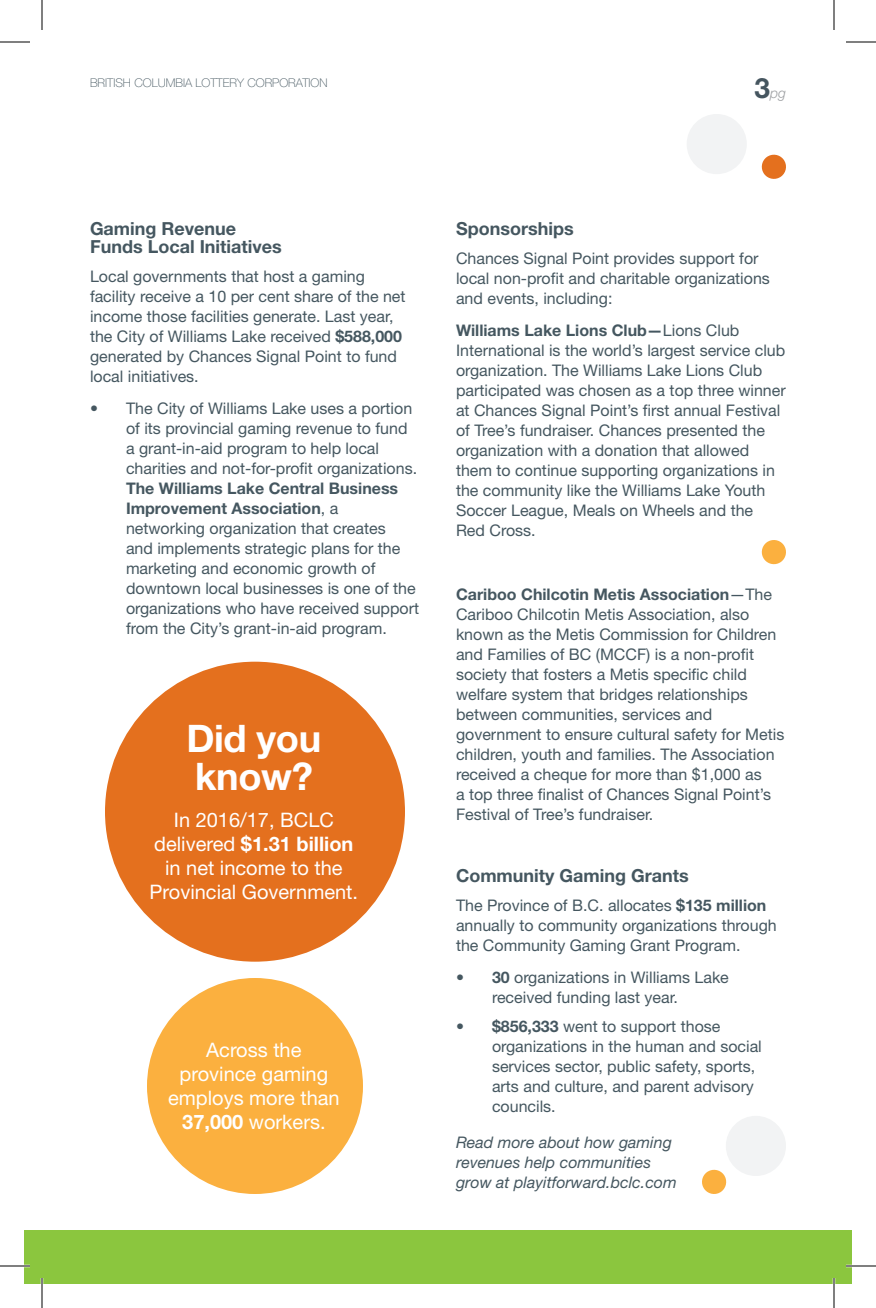
<style>
.page{position:relative;width:876px;height:1308px;background:#fff}
.page>*{position:absolute;margin:0;border:0;box-sizing:border-box;transform-origin:0 0}
.t1{font:700 38px/38px "Helvetica Neue LT Std";letter-spacing:-.01em;color:#fff}
.t2{font:20px/24px "Helvetica Neue LT Std";color:#fff;text-align:center}
.t3{font:700 18px/18px "Helvetica Neue LT Std";color:#455760}
.t4{font:16px/20px "Helvetica Neue LT Std";color:#455760}
.t5{font:italic 16px/20px "Helvetica Neue LT Std";color:#455760}
.t6{font:italic 300 14px "Helvetica Neue LT Std";color:#9d9fa2}
.t7{font:100 12px "Helvetica Neue LT Std";color:#455760}
.s1{font-weight:700;font-style:normal;font-size:28px;color:#45555f}
.s2{font-weight:700}
</style>
<div class="page">
<div style="left:24px;top:1230px;width:828px;height:54px;background:#8bc63e"></div>
<div style="left:687px;top:114px;width:60px;height:60px;background:#f2f3f4;border-radius:50%"></div>
<svg style="left:761px;top:154px;width:25px;height:25px"></svg>
<div style="left:726px;top:1116px;width:60px;height:60px;background:#f2f3f4;border-radius:50%"></div>
<svg style="left:702px;top:1169px;width:25px;height:25px"></svg>
<svg style="left:761px;top:540px;width:25px;height:25px"></svg>
<div style="left:147px;top:978px;width:216px;height:216px;background:#fbb03f;border-radius:50%"></div>
<div style="left:105px;top:662px;width:300px;height:300px;background:#e4701e;border-radius:50%"></div>
<hr style="left:0;top:1265px;width:30px;height:2px;background:#fff">
<hr style="left:846px;top:1265px;width:30px;height:2px;background:#fff">
<hr style="left:41px;top:1278px;width:2px;height:30px;background:#fff">
<hr style="left:833px;top:1278px;width:2px;height:30px;background:#fff">
<hr style="left:0;top:42px;width:30px;height:1px;background:#000">
<hr style="left:846px;top:42px;width:30px;height:1px;background:#000">
<hr style="left:0;top:1266px;width:30px;height:1px;background:#000">
<hr style="left:846px;top:1266px;width:30px;height:1px;background:#000">
<hr style="left:42px;top:0;width:1px;height:30px;background:#000">
<hr style="left:42px;top:1278px;width:1px;height:30px;background:#000">
<hr style="left:834px;top:0;width:1px;height:30px;background:#000">
<hr style="left:834px;top:1278px;width:1px;height:30px;background:#000">
<p class="t7" style="left:90px;top:75px;width:239px">BRITISH COLUMBIA LOTTERY CORPORATION</p>
<p class="t6" style="left:755px;top:85px;width:33px"><span class="s1">3</span>pg</p>
<p class="t3" style="left:90px;top:219px;width:193px">Gaming Revenue<br>Funds Local Initiatives</p>
<p class="t4" style="left:90px;top:266px;width:317px">Local governments that host a gaming facility receive a 10 per cent share of the net income those facilities generate. Last year, the City of Williams Lake received <span class="s2">$588,000 </span>generated by Chances Signal Point to fund local initiatives.</p>
<p class="t4" style="left:126px;top:398px;width:293px;text-indent:-36px">• The City of Williams Lake uses a portion of its provincial gaming revenue to fund a grant-in-aid program to help local charities and not-for-profit organizations.</p>
<p class="t4" style="left:126px;top:478px;width:295px"><span class="s2">The Williams Lake Central Business Improvement Association</span>, a networking organization that creates<br>and implements strategic plans for the marketing and economic growth of downtown local businesses is one of the organizations who have received support from the City’s grant-in-aid program.</p>
<h1 class="t1" style="left:186px;top:718px;width:136px">Did you know?</h1>
<p class="t2" style="left:150px;top:807px;width:210px">In 2016/17, BCLC delivered <span class="s2">$1.31 billion </span>in net income to the<br>Provincial Government.</p>
<p class="t2" style="left:168px;top:1038px;width:173px">Across the province gaming employs more than<br><span class="s2">37,000</span> workers.</p>
<p class="t3" style="left:456px;top:219px;width:119px">Sponsorships</p>
<p class="t4" style="left:456px;top:248px;width:315px">Chances Signal Point provides support for local non-profit and charitable organizations and events, including:</p>
<p class="t4" style="left:456px;top:320px;width:331px"><span class="s2">Williams Lake Lions Club—</span>Lions Club International is the world’s largest service club organization. The Williams Lake Lions Club participated was chosen as a top three winner at Chances Signal Point’s first annual Festival of Tree’s fundraiser. Chances presented the organization with a donation that allowed them to continue supporting organizations in the community like the Williams Lake Youth Soccer League, Meals on Wheels and the Red Cross.</p>
<p class="t4" style="left:456px;top:584px;width:330px"><span class="s2">Cariboo Chilcotin Metis Association</span>—The Cariboo Chilcotin Metis Association, also known as the Metis Commission for Children and Families of BC (MCCF) is a non-profit society that fosters a Metis specific child welfare system that bridges relationships between communities, services and government to ensure cultural safety for Metis children, youth and families. The Association received a cheque for more than $1,000 as<br>a top three finalist of Chances Signal Point’s Festival of Tree’s fundraiser.</p>
<p class="t3" style="left:456px;top:866px;width:234px">Community Gaming Grants</p>
<p class="t4" style="left:456px;top:895px;width:322px">The Province of B.C. allocates <span class="s2">$135 million </span>annually to community organizations through the Community Gaming Grant Program.</p>
<p class="t4" style="left:492px;top:967px;width:238px;text-indent:-36px"><span class="s2">• 30</span> organizations in Williams Lake received funding last year.</p>
<p class="t4" style="left:492px;top:1016px;width:271px;text-indent:-36px"><span class="s2">• $856,333</span> went to support those organizations in the human and social services sector, public safety, sports, arts and culture, and parent advisory councils.</p>
<p class="t5" style="left:456px;top:1132px;width:222px">Read more about how gaming revenues help communities grow at playitforward.bclc.com</p>
</div>
